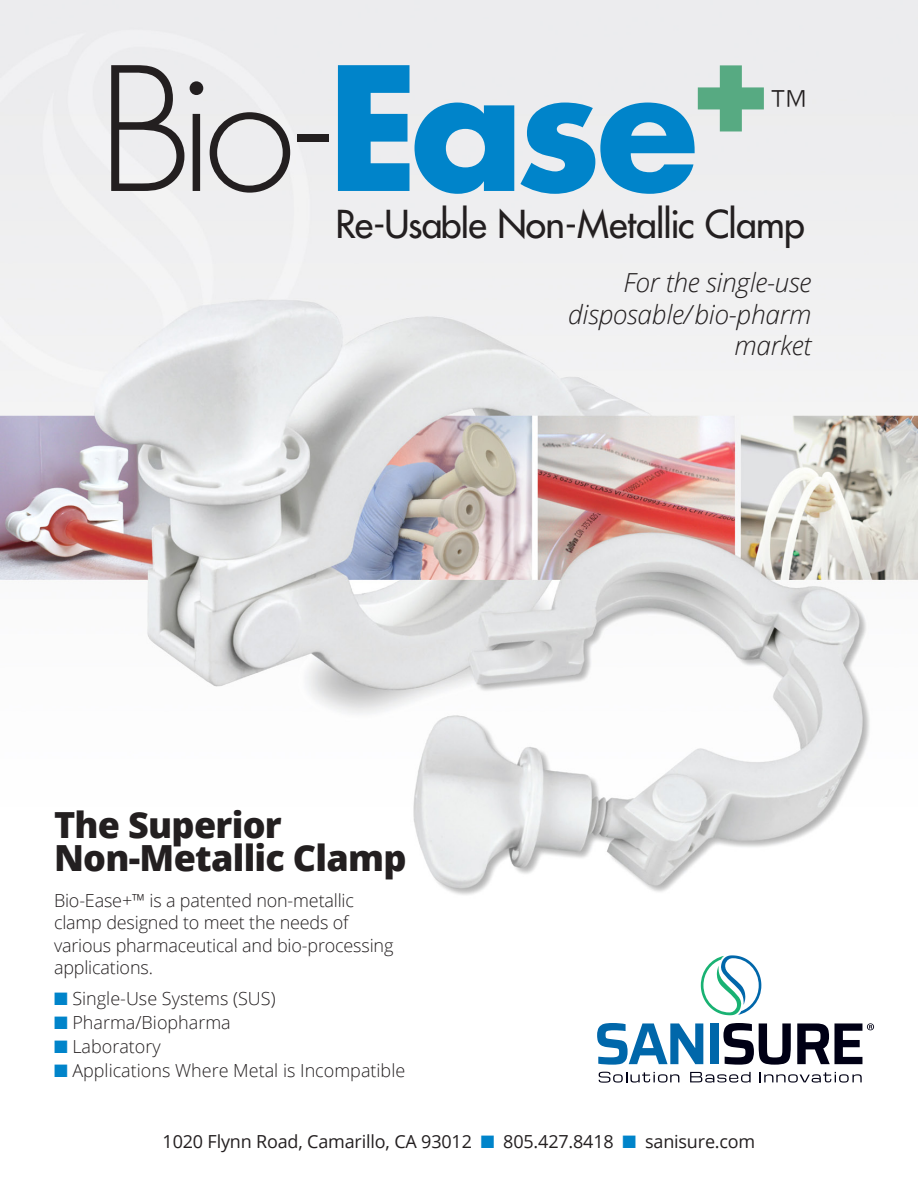
<style>
.page{position:relative;width:918px;height:1188px;background:#fff}
.page>*{position:absolute;margin:0;border:0;box-sizing:border-box;transform-origin:0 0}
.t1{font:300 166.8px "Futura Std";color:#231f20}
.t2{font:300 39.6px "Futura Std";color:#231f20}
.t3{font:500 37.5px "Futura Std";letter-spacing:-.02em;color:#231f20}
.t4{font:800 36px/33px "Open Sans";letter-spacing:-.02em;color:#231f20}
.t5{font:italic 300 26.25px/31.5px "Open Sans";letter-spacing:-.01em;color:#231f20;text-align:right}
.t6{font:300 18px/22.5px "Open Sans";letter-spacing:-.01em;color:#231f20}
.t7{font:18px "Open Sans";letter-spacing:-.01em;color:#231f20}
.s1{font-weight:700;color:#0084ca}
.s2{color:#0084ca}
</style>
<div class="page">
<img style="left:0;top:0;width:918px;height:1083px">
<svg style="left:597px;top:1023px;width:106px;height:42px"></svg>
<div style="left:710px;top:1023px;width:8px;height:41px;background:#0067aa"></div>
<svg style="left:723px;top:1023px;width:68px;height:42px"></svg>
<svg style="left:797px;top:1023px;width:77px;height:41px"></svg>
<svg style="left:599px;top:1072px;width:80px;height:11px"></svg>
<svg style="left:690px;top:1072px;width:61px;height:11px"></svg>
<svg style="left:760px;top:1072px;width:102px;height:11px"></svg>
<svg style="left:701px;top:955px;width:60px;height:60px"></svg>
<p class="t1" style="left:98px;top:29px;width:679px">Bio-<span class="s1">Ease</span><sup>+</sup></p>
<p class="t2" style="left:769px;top:82px;width:39px">™</p>
<p class="t3" style="left:335px;top:201px;width:471px">Re-Usable Non-Metallic Clamp</p>
<p class="t5" style="left:568px;top:266px;width:245px">For the single-use disposable/bio-pharm market</p>
<p class="t4" style="left:54px;top:806px;width:354px">The Superior<br>Non-Metallic Clamp</p>
<p class="t6" style="left:54px;top:888px;width:341px">Bio-Ease+™ is a patented non-metallic clamp designed to meet the needs of various pharmaceutical and bio-processing applications.</p>
<p class="t6" style="left:54px;top:987px;width:223px"><span class="s2">■</span> Single-Use Systems (SUS)</p>
<p class="t6" style="left:54px;top:1011px;width:178px"><span class="s2">■</span> Pharma/Biopharma</p>
<p class="t6" style="left:54px;top:1035px;width:108px"><span class="s2">■</span> Laboratory</p>
<p class="t6" style="left:54px;top:1059px;width:353px"><span class="s2">■</span> Applications Where Metal is Incompatible</p>
<p class="t7" style="left:163px;top:1129px;width:594px">1020 Flynn Road, Camarillo, CA 93012 <span class="s2">■</span> 805.427.8418 <span class="s2">■</span> sanisure.com</p>
</div>
